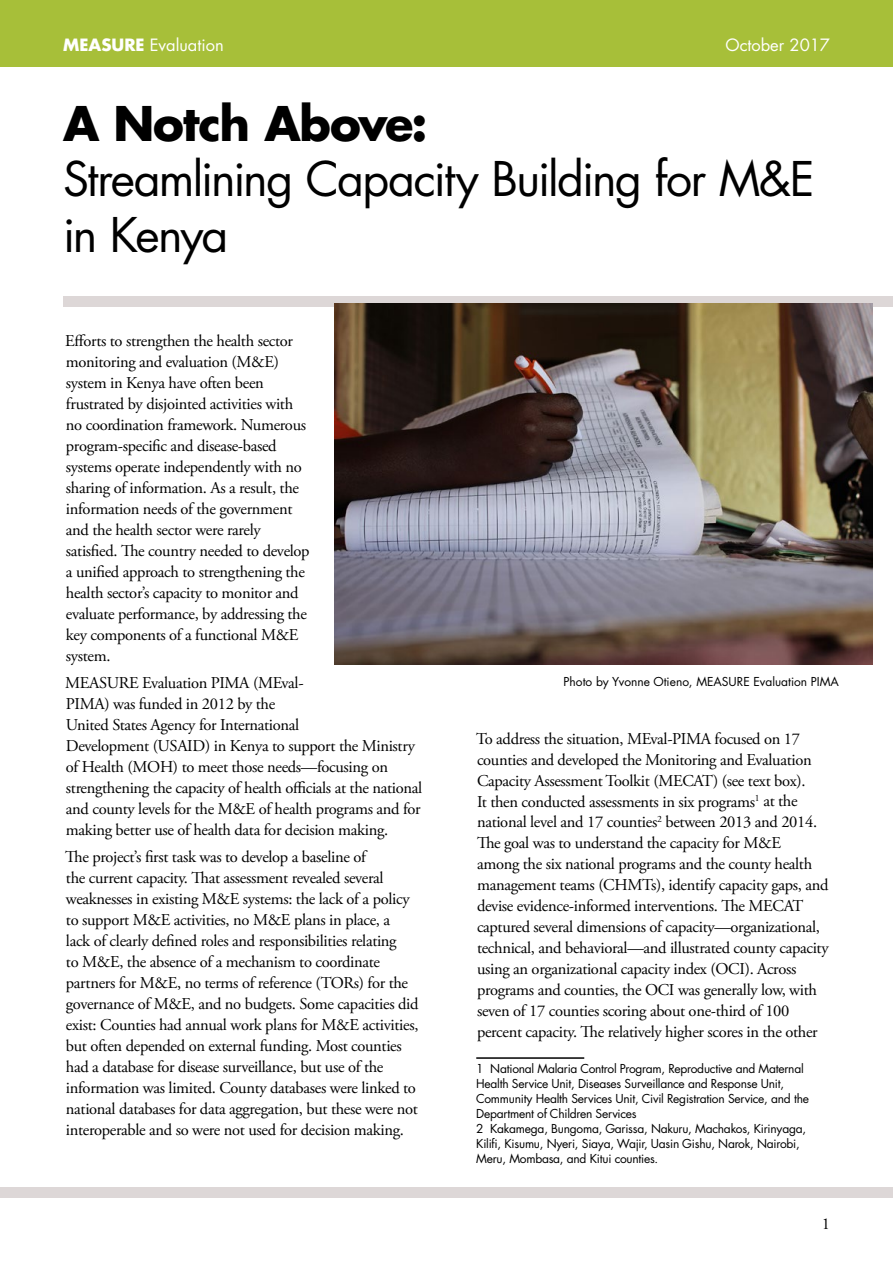
<style>
.page{position:relative;width:893px;height:1263px;background:#fff}
.page>*{position:absolute;margin:0;border:0;box-sizing:border-box;transform-origin:0 0}
.t1{font:46.5px/55.5px "Futura LT Pro";letter-spacing:-.04em;color:#000}
.t2{font:700 46.5px "Futura LT Pro";letter-spacing:-.025em;color:#000}
.t3{font:16.5px/21px "Adobe Garamond Pro";letter-spacing:-.02em;color:#000}
.t4{font:16.5px "Futura LT Pro";color:#fff}
.t5{font:12px/15px "Futura LT Pro";letter-spacing:-.02em;color:#000}
.t6{font:12px "Futura LT Pro";color:#000}
.s1{font-weight:700}
</style>
<div class="page">
<hr style="left:476px;top:1057px;width:108px;height:2px;background:#000">
<div style="left:0;top:0;width:893px;height:66px;background:#a7bf39"></div>
<div style="left:0;top:1187px;width:893px;height:11px;background:#ddd7d7"></div>
<div style="left:63px;top:296px;width:830px;height:11px;background:#ddd7d7"></div>
<img style="left:335px;top:303px;width:537px;height:361px">
<p class="t4" style="left:63px;top:33px;width:162px"><span class="s1">MEASURE</span> Evaluation</p>
<p class="t4" style="left:725px;top:33px;width:106px">October 2017</p>
<h1 class="t2" style="left:63px;top:87px;width:366px">A Notch Above:</h1>
<h1 class="t1" style="left:63px;top:151px;width:753px">Streamlining Capacity Building for M&amp;E in Kenya</h1>
<p class="t3" style="left:65px;top:331px;width:246px">Efforts to strengthen the health sector monitoring and evaluation (M&amp;E) system in Kenya have often been frustrated by disjointed activities with no coordination framework. Numerous program-specific and disease-based systems operate independently with no sharing of information. As a result, the information needs of the government and the health sector were rarely satisfied. The country needed to develop a unified approach to strengthening the health sector’s capacity to monitor and evaluate performance, by addressing the key components of a functional M&amp;E system.</p>
<p class="t3" style="left:65px;top:673px;width:359px">MEASURE Evaluation PIMA (MEval-<br>PIMA) was funded in 2012 by the<br>United States Agency for International<br>Development (USAID) in Kenya to support the Ministry of Health (MOH) to meet those needs—focusing on strengthening the capacity of health officials at the national and county levels for the M&amp;E of health programs and for making better use of health data for decision making.</p>
<p class="t3" style="left:65px;top:847px;width:355px">The project’s first task was to develop a baseline of<br>the current capacity. That assessment revealed several weaknesses in existing M&amp;E systems: the lack of a policy to support M&amp;E activities, no M&amp;E plans in place, a<br>lack of clearly defined roles and responsibilities relating<br>to M&amp;E, the absence of a mechanism to coordinate partners for M&amp;E, no terms of reference (TORs) for the governance of M&amp;E, and no budgets. Some capacities did exist: Counties had annual work plans for M&amp;E activities, but often depended on external funding. Most counties had a database for disease surveillance, but use of the information was limited. County databases were linked to national databases for data aggregation, but these were not interoperable and so were not used for decision making.</p>
<p class="t6" style="left:564px;top:673px;width:277px">Photo by Yvonne Otieno, MEASURE Evaluation PIMA</p>
<p class="t3" style="left:476px;top:728px;width:354px">To address the situation, MEval-PIMA focused on 17 counties and developed the Monitoring and Evaluation Capacity Assessment Toolkit (MECAT) (see text box).<br>It then conducted assessments in six programs<sup>1</sup> at the national level and 17 counties<sup>2</sup> between 2013 and 2014.<br>The goal was to understand the capacity for M&amp;E<br>among the six national programs and the county health management teams (CHMTs), identify capacity gaps, and devise evidence-informed interventions. The MECAT captured several dimensions of capacity—organizational, technical, and behavioral—and illustrated county capacity using an organizational capacity index (OCI). Across programs and counties, the OCI was generally low, with seven of 17 counties scoring about one-third of 100 percent capacity. The relatively higher scores in the other</p>
<p class="t5" style="left:476px;top:1061px;width:334px">1 National Malaria Control Program, Reproductive and Maternal Health Service Unit, Diseases Surveillance and Response Unit, Community Health Services Unit, Civil Registration Service, and the Department of Children Services<br>2 Kakamega, Bungoma, Garissa, Nakuru, Machakos, Kirinyaga, Kilifi, Kisumu, Nyeri, Siaya, Wajir, Uasin Gishu, Narok, Nairobi, Meru, Mombasa, and Kitui counties.</p>
<p class="t3" style="left:822px;top:1214px;width:10px">1</p>
</div>
